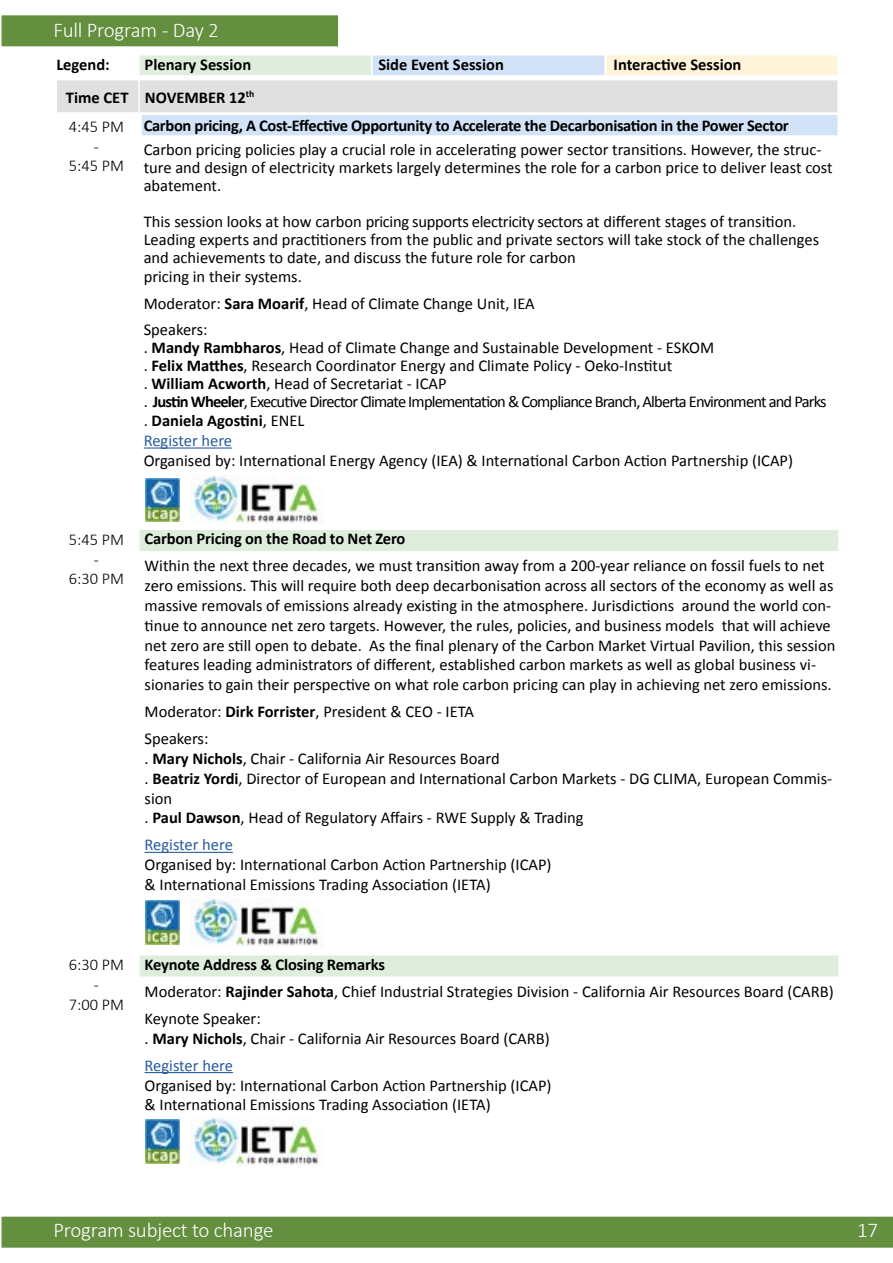
<style>
.page{position:relative;width:893px;height:1263px;background:#fff}
.page>*{position:absolute;margin:0;border:0;box-sizing:border-box;transform-origin:0 0}
.t1{font:300 21px "Calibri";letter-spacing:-.01em;color:#fff}
.t2{font:16.5px/19.8px "Calibri";color:#000}
.t3{font:700 16.5px/19.8px "Calibri";letter-spacing:-.01em;color:#000}
.t4{font:300 16.5px/19.8px "Calibri";color:#000;text-align:center}
.t5{font:16.5px "Calibri";color:#275b9b}
.s1{font-weight:700}
.s2{font-weight:400}
.s3{font-weight:400;color:#275b9b}
.s4{color:#275b9b}
</style>
<div class="page">
<div style="left:0;top:14px;width:340px;height:34px;background:#648f3f;border:2px solid #fff"></div>
<div style="left:1px;top:1216px;width:892px;height:32px;background:#648f3f"></div>
<div style="left:57px;top:80px;width:780px;height:32px;background:#e0e0e0"></div>
<hr style="left:138px;top:80px;width:2px;height:32px;background:#fff">
<div style="left:138px;top:54px;width:235px;height:23px;background:#dfeddd;border:2px solid #fff"></div>
<div style="left:371px;top:54px;width:235px;height:23px;background:#d2e2f7;border:2px solid #fff"></div>
<div style="left:605px;top:54px;width:234px;height:23px;background:#fff3d9;border:2px solid #fff"></div>
<div style="left:138px;top:528px;width:702px;height:25px;background:#dfeddd;border:2px solid #fff"></div>
<div style="left:138px;top:954px;width:702px;height:24px;background:#dfeddd;border:2px solid #fff"></div>
<hr style="left:137px;top:527px;width:2px;height:63px;background:#fff">
<hr style="left:137px;top:953px;width:2px;height:62px;background:#fff">
<hr style="left:145px;top:852px;width:88px;height:1px;background:#275b9b">
<hr style="left:145px;top:1072px;width:88px;height:1px;background:#275b9b">
<img style="left:191px;top:898px;width:132px;height:49px">
<img style="left:191px;top:476px;width:132px;height:48px">
<img style="left:191px;top:1117px;width:132px;height:49px">
<img style="left:145px;top:901px;width:35px;height:43px">
<img style="left:145px;top:478px;width:35px;height:44px">
<img style="left:145px;top:1120px;width:35px;height:43px">
<div style="left:140px;top:114px;width:699px;height:23px;background:#d2e2f7;border:2px solid #fff"></div>
<hr style="left:144px;top:447px;width:88px;height:2px;background:#275b9b">
<p class="t1" style="left:53px;top:17px;width:167px">Full Program - Day 2</p>
<p class="t3" style="left:56px;top:54px;width:55px">Legend:</p>
<p class="t3" style="left:145px;top:54px;width:108px">Plenary Session</p>
<p class="t3" style="left:378px;top:54px;width:127px">Side Event Session</p>
<p class="t3" style="left:614px;top:54px;width:129px">Interactive Session</p>
<p class="t3" style="left:66px;top:87px;width:190px">Time CET NOVEMBER 12<sup>th</sup></p>
<p class="t4" style="left:69px;top:116px;width:57px">4:45 PM -<br>5:45 PM</p>
<p class="t3" style="left:144px;top:115px;width:647px">Carbon pricing, A Cost-Effective Opportunity to Accelerate the Decarbonisation in the Power Sector</p>
<p class="t2" style="left:144px;top:139px;width:690px;line-height:18px">Carbon pricing policies play a crucial role in accelerating power sector transitions. However, the struc&shy;ture and design of electricity markets largely determines the role for a carbon price to deliver least cost abatement.</p>
<p class="t2" style="left:144px;top:211px;width:677px;line-height:18px">This session looks at how carbon pricing supports electricity sectors at different stages of transition.<br>Leading experts and practitioners from the public and private sectors will take stock of the challenges and achievements to date, and discuss the future role for carbon</p>
<p class="t2" style="left:144px;top:263px;width:393px;line-height:27px">pricing in their systems.<br>Moderator: <span class="s1">Sara Moarif</span>, Head of Climate Change Unit, IEA</p>
<p class="t2" style="left:144px;top:319px;width:684px;line-height:18px">Speakers:<br>. <span class="s1">Mandy Rambharos</span>, Head of Climate Change and Sustainable Development - ESKOM<br>. <span class="s1">Felix Matthes</span>, Research Coordinator Energy and Climate Policy - Oeko-Institut<br>. <span class="s1">William Acworth</span>, Head of Secretariat - ICAP<br>. <span class="s1">Justin Wheeler</span>, Executive Director Climate Implementation &amp; Compliance Branch, Alberta Environment and Parks</p>
<p class="t3" style="left:144px;top:410px;width:162px"><span class="s2">.</span> Daniela Agostini<span class="s2">, ENEL<br></span><span class="s3">Register here</span></p>
<p class="t2" style="left:144px;top:450px;width:651px">Organised by: International Energy Agency (IEA) &amp; International Carbon Action Partnership (ICAP)</p>
<p class="t4" style="left:69px;top:529px;width:57px">5:45 PM -<br>6:30 PM</p>
<p class="t3" style="left:145px;top:528px;width:262px">Carbon Pricing on the Road to Net Zero</p>
<p class="t2" style="left:145px;top:555px;width:692px">Within the next three decades, we must transition away from a 200-year reliance on fossil fuels to net zero emissions. This will require both deep decarbonisation across all sectors of the economy as well as massive removals of emissions already existing in the atmosphere. Jurisdictions around the world con&shy;tinue to announce net zero targets. However, the rules, policies, and business models that will achieve net zero are still open to debate. As the final plenary of the Carbon Market Virtual Pavilion, this session features leading administrators of different, established carbon markets as well as global business vi&shy;sionaries to gain their perspective on what role carbon pricing can play in achieving net zero emissions.</p>
<p class="t2" style="left:145px;top:697px;width:331px;line-height:27px">Moderator: <span class="s1">Dirk Forrister</span>, President &amp; CEO - IETA<br>Speakers:</p>
<p class="t2" style="left:145px;top:748px;width:689px">. <span class="s1">Mary Nichols</span>, Chair - California Air Resources Board<br>. <span class="s1">Beatriz Yordi</span>, Director of European and International Carbon Markets - DG CLIMA, European Commis&shy;sion<br>. <span class="s1">Paul Dawson</span>, Head of Regulatory Affairs - RWE Supply &amp; Trading</p>
<p class="t5" style="left:145px;top:835px;width:90px">Register here</p>
<p class="t2" style="left:145px;top:854px;width:408px">Organised by: International Carbon Action Partnership (ICAP) &amp; International Emissions Trading Association (IETA)</p>
<p class="t4" style="left:69px;top:955px;width:57px">6:30 PM -<br>7:00 PM</p>
<p class="t2" style="left:145px;top:950px;width:691px;line-height:27px"><span class="s1">Keynote Address &amp; Closing Remarks<br></span>Moderator: <span class="s1">Rajinder Sahota</span>, Chief Industrial Strategies Division - California Air Resources Board (CARB)<br>Keynote Speaker:</p>
<p class="t2" style="left:145px;top:1024px;width:407px;line-height:27px">. <span class="s1">Mary Nichols</span>, Chair - California Air Resources Board (CARB)<br><span class="s4">Register here</span></p>
<p class="t2" style="left:145px;top:1074px;width:408px">Organised by: International Carbon Action Partnership (ICAP) &amp; International Emissions Trading Association (IETA)</p>
<p class="t1" style="left:54px;top:1217px;width:221px">Program subject to change</p>
<p class="t1" style="left:857px;top:1217px;width:23px">17</p>
</div>
